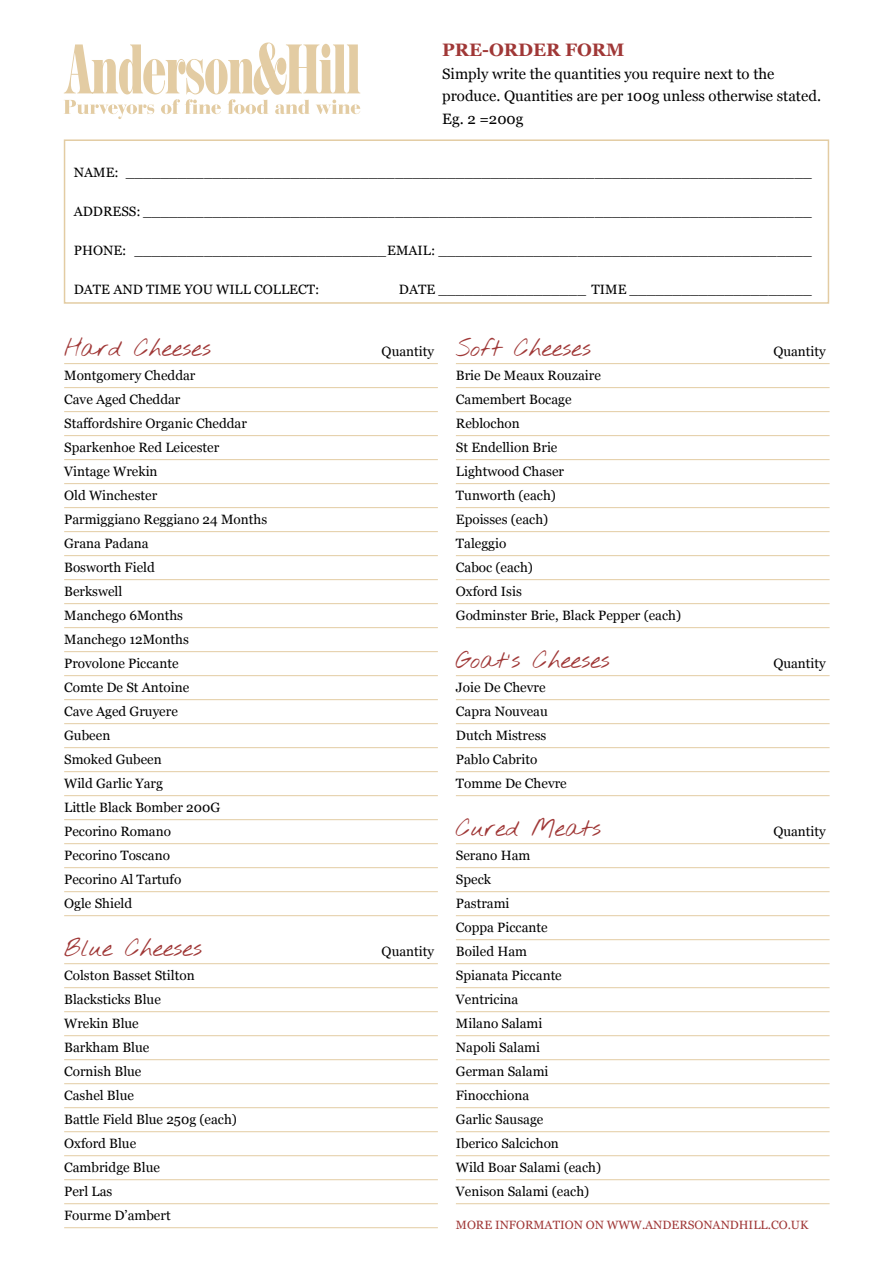
<style>
.page{position:relative;width:893px;height:1263px;background:#fff}
.page>*{position:absolute;margin:0;border:0;box-sizing:border-box;transform-origin:0 0}
.t1{font:24px "Nothing You Could Do";color:#a03837}
.t2{font:700 18px "Georgia";color:#a03837}
.t3{font:15px/22.5px "Georgia";color:#000}
.t4{font:13.5px/24px "Georgia";color:#000}
.t5{font:12px "Georgia";color:#a03837}
</style>
<div class="page">
<div style="left:64px;top:139px;width:765px;height:165px;border:2px solid #e3cca3"></div>
<hr style="left:64px;top:363px;width:374px;height:1px;background:#e3cca3">
<hr style="left:64px;top:387px;width:374px;height:1px;background:#e3cca3">
<hr style="left:64px;top:411px;width:374px;height:1px;background:#e3cca3">
<hr style="left:64px;top:435px;width:374px;height:1px;background:#e3cca3">
<hr style="left:64px;top:459px;width:374px;height:1px;background:#e3cca3">
<hr style="left:64px;top:483px;width:374px;height:1px;background:#e3cca3">
<hr style="left:64px;top:507px;width:374px;height:1px;background:#e3cca3">
<hr style="left:64px;top:531px;width:374px;height:1px;background:#e3cca3">
<hr style="left:64px;top:555px;width:374px;height:1px;background:#e3cca3">
<hr style="left:64px;top:579px;width:374px;height:1px;background:#e3cca3">
<hr style="left:64px;top:603px;width:374px;height:1px;background:#e3cca3">
<hr style="left:64px;top:627px;width:374px;height:1px;background:#e3cca3">
<hr style="left:64px;top:651px;width:374px;height:1px;background:#e3cca3">
<hr style="left:64px;top:675px;width:374px;height:1px;background:#e3cca3">
<hr style="left:64px;top:699px;width:374px;height:1px;background:#e3cca3">
<hr style="left:64px;top:723px;width:374px;height:1px;background:#e3cca3">
<hr style="left:64px;top:747px;width:374px;height:1px;background:#e3cca3">
<hr style="left:64px;top:771px;width:374px;height:1px;background:#e3cca3">
<hr style="left:64px;top:795px;width:374px;height:1px;background:#e3cca3">
<hr style="left:64px;top:819px;width:374px;height:1px;background:#e3cca3">
<hr style="left:64px;top:843px;width:374px;height:1px;background:#e3cca3">
<hr style="left:64px;top:867px;width:374px;height:1px;background:#e3cca3">
<hr style="left:64px;top:891px;width:374px;height:1px;background:#e3cca3">
<hr style="left:64px;top:915px;width:374px;height:1px;background:#e3cca3">
<hr style="left:64px;top:963px;width:374px;height:1px;background:#e3cca3">
<hr style="left:64px;top:987px;width:374px;height:1px;background:#e3cca3">
<hr style="left:64px;top:1011px;width:374px;height:1px;background:#e3cca3">
<hr style="left:64px;top:1035px;width:374px;height:1px;background:#e3cca3">
<hr style="left:64px;top:1059px;width:374px;height:1px;background:#e3cca3">
<hr style="left:64px;top:1083px;width:374px;height:1px;background:#e3cca3">
<hr style="left:64px;top:1107px;width:374px;height:1px;background:#e3cca3">
<hr style="left:64px;top:1131px;width:374px;height:1px;background:#e3cca3">
<hr style="left:64px;top:1155px;width:374px;height:1px;background:#e3cca3">
<hr style="left:64px;top:1179px;width:374px;height:1px;background:#e3cca3">
<hr style="left:64px;top:1203px;width:374px;height:1px;background:#e3cca3">
<hr style="left:64px;top:1227px;width:374px;height:1px;background:#e3cca3">
<hr style="left:456px;top:363px;width:374px;height:1px;background:#e3cca3">
<hr style="left:456px;top:387px;width:374px;height:1px;background:#e3cca3">
<hr style="left:456px;top:411px;width:374px;height:1px;background:#e3cca3">
<hr style="left:456px;top:435px;width:374px;height:1px;background:#e3cca3">
<hr style="left:456px;top:459px;width:374px;height:1px;background:#e3cca3">
<hr style="left:456px;top:483px;width:374px;height:1px;background:#e3cca3">
<hr style="left:456px;top:507px;width:374px;height:1px;background:#e3cca3">
<hr style="left:456px;top:531px;width:374px;height:1px;background:#e3cca3">
<hr style="left:456px;top:555px;width:374px;height:1px;background:#e3cca3">
<hr style="left:456px;top:579px;width:374px;height:1px;background:#e3cca3">
<hr style="left:456px;top:603px;width:374px;height:1px;background:#e3cca3">
<hr style="left:456px;top:627px;width:374px;height:1px;background:#e3cca3">
<hr style="left:456px;top:675px;width:374px;height:1px;background:#e3cca3">
<hr style="left:456px;top:699px;width:374px;height:1px;background:#e3cca3">
<hr style="left:456px;top:723px;width:374px;height:1px;background:#e3cca3">
<hr style="left:456px;top:747px;width:374px;height:1px;background:#e3cca3">
<hr style="left:456px;top:771px;width:374px;height:1px;background:#e3cca3">
<hr style="left:456px;top:795px;width:374px;height:1px;background:#e3cca3">
<hr style="left:456px;top:843px;width:374px;height:1px;background:#e3cca3">
<hr style="left:456px;top:867px;width:374px;height:1px;background:#e3cca3">
<hr style="left:456px;top:891px;width:374px;height:1px;background:#e3cca3">
<hr style="left:456px;top:915px;width:374px;height:1px;background:#e3cca3">
<hr style="left:456px;top:939px;width:374px;height:1px;background:#e3cca3">
<hr style="left:456px;top:963px;width:374px;height:1px;background:#e3cca3">
<hr style="left:456px;top:987px;width:374px;height:1px;background:#e3cca3">
<hr style="left:456px;top:1011px;width:374px;height:1px;background:#e3cca3">
<hr style="left:456px;top:1035px;width:374px;height:1px;background:#e3cca3">
<hr style="left:456px;top:1059px;width:374px;height:1px;background:#e3cca3">
<hr style="left:456px;top:1083px;width:374px;height:1px;background:#e3cca3">
<hr style="left:456px;top:1107px;width:374px;height:1px;background:#e3cca3">
<hr style="left:456px;top:1131px;width:374px;height:1px;background:#e3cca3">
<hr style="left:456px;top:1155px;width:374px;height:1px;background:#e3cca3">
<hr style="left:456px;top:1179px;width:374px;height:1px;background:#e3cca3">
<hr style="left:456px;top:1203px;width:374px;height:1px;background:#e3cca3">
<svg style="left:64px;top:43px;width:296px;height:76px"></svg>
<h2 class="t2" style="left:442px;top:36px;width:184px">PRE-ORDER FORM</h2>
<p class="t3" style="left:442px;top:62px;width:380px">Simply write the quantities you require next to the produce. Quantities are per 100g unless otherwise stated.<br>Eg. 2 =200g</p>
<p class="t4" style="left:74px;top:159px;width:739px">NAME: _______________________________________________________________________________</p>
<p class="t4" style="left:74px;top:198px;width:739px">ADDRESS: _____________________________________________________________________________</p>
<p class="t4" style="left:74px;top:237px;width:739px">PHONE: _____________________________EMAIL: ___________________________________________</p>
<p class="t4" style="left:74px;top:276px;width:247px">DATE AND TIME YOU WILL COLLECT:</p>
<p class="t4" style="left:399px;top:276px;width:414px">DATE _________________ TIME _____________________</p>
<h1 class="t1" style="left:64px;top:333px;width:148px">Hard Cheeses</h1>
<p class="t4" style="left:382px;top:338px;width:54px">Quantity</p>
<p class="t4" style="left:64px;top:362px;width:204px">Montgomery Cheddar<br>Cave Aged Cheddar<br>Staffordshire Organic Cheddar<br>Sparkenhoe Red Leicester<br>Vintage Wrekin<br>Old Winchester<br>Parmiggiano Reggiano 24 Months<br>Grana Padana<br>Bosworth Field<br>Berkswell<br>Manchego 6Months<br>Manchego 12Months<br>Provolone Piccante<br>Comte De St Antoine<br>Cave Aged Gruyere<br>Gubeen<br>Smoked Gubeen<br>Wild Garlic Yarg<br>Little Black Bomber 200G<br>Pecorino Romano<br>Pecorino Toscano<br>Pecorino Al Tartufo<br>Ogle Shield</p>
<h1 class="t1" style="left:64px;top:933px;width:139px">Blue Cheeses</h1>
<p class="t4" style="left:382px;top:938px;width:54px">Quantity</p>
<p class="t4" style="left:64px;top:962px;width:174px">Colston Basset Stilton<br>Blacksticks Blue<br>Wrekin Blue<br>Barkham Blue<br>Cornish Blue<br>Cashel Blue<br>Battle Field Blue 250g (each)<br>Oxford Blue<br>Cambridge Blue<br>Perl Las<br>Fourme D’ambert</p>
<h1 class="t1" style="left:456px;top:333px;width:137px">Soft Cheeses</h1>
<p class="t4" style="left:773px;top:338px;width:54px">Quantity</p>
<p class="t4" style="left:456px;top:362px;width:227px">Brie De Meaux Rouzaire<br>Camembert Bocage<br>Reblochon<br>St Endellion Brie<br>Lightwood Chaser<br>Tunworth (each)<br>Epoisses (each)<br>Taleggio<br>Caboc (each)<br>Oxford Isis<br>Godminster Brie, Black Pepper (each)</p>
<h1 class="t1" style="left:456px;top:645px;width:155px">Goat’s Cheeses</h1>
<p class="t4" style="left:773px;top:650px;width:54px">Quantity</p>
<p class="t4" style="left:456px;top:674px;width:112px">Joie De Chevre<br>Capra Nouveau<br>Dutch Mistress<br>Pablo Cabrito<br>Tomme De Chevre</p>
<h1 class="t1" style="left:456px;top:813px;width:147px">Cured Meats</h1>
<p class="t4" style="left:773px;top:818px;width:54px">Quantity</p>
<p class="t4" style="left:456px;top:842px;width:147px">Serano Ham<br>Speck<br>Pastrami<br>Coppa Piccante<br>Boiled Ham<br>Spianata Piccante<br>Ventricina<br>Milano Salami<br>Napoli Salami<br>German Salami<br>Finocchiona<br>Garlic Sausage<br>Iberico Salcichon<br>Wild Boar Salami (each)<br>Venison Salami (each)</p>
<p class="t5" style="left:456px;top:1216px;width:354px">MORE INFORMATION ON WWW.ANDERSONANDHILL.CO.UK</p>
</div>
